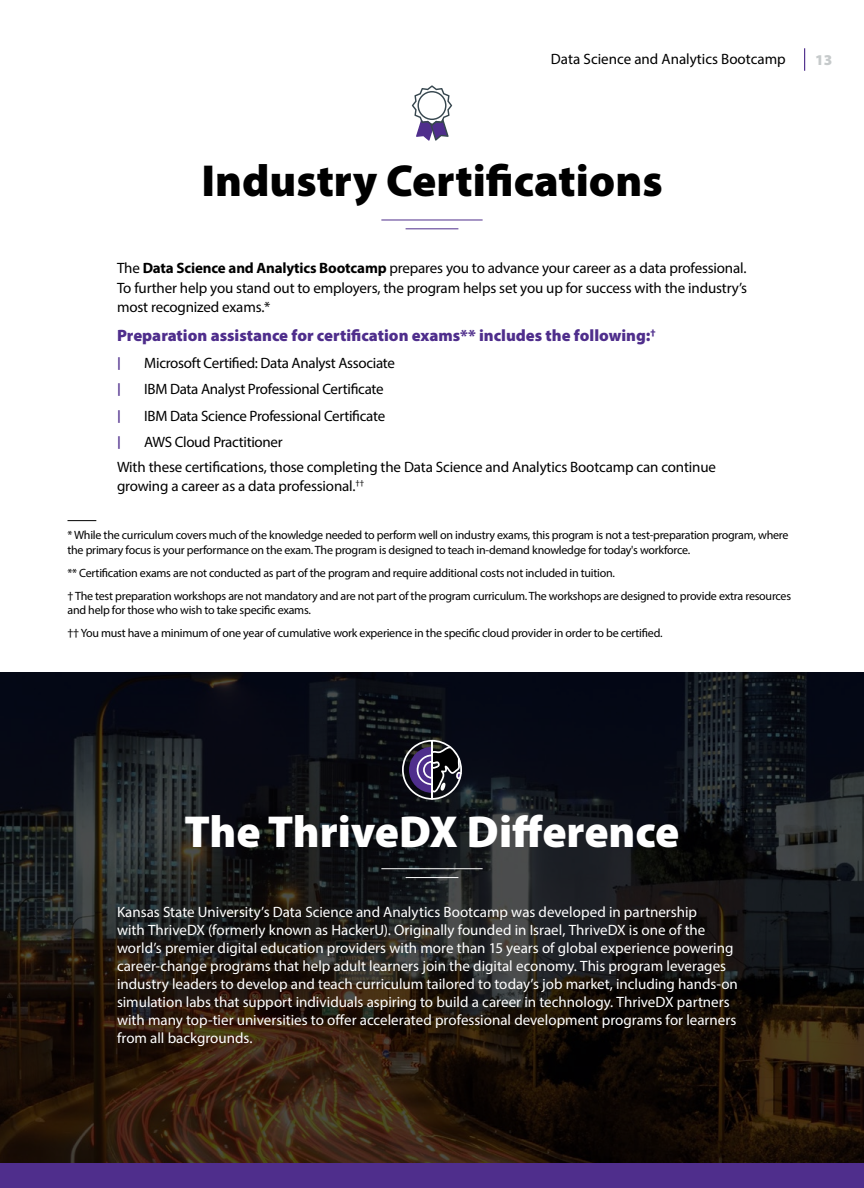
<style>
.page{position:relative;width:864px;height:1188px;background:#fff}
.page>*{position:absolute;margin:0;border:0;box-sizing:border-box;transform-origin:0 0}
.t1{font:900 45px "Myriad Pro";color:#000}
.t2{font:900 45px "Myriad Pro";color:#fff}
.t3{font:900 16.5px "Myriad Pro";color:#4f2e8c}
.t4{font:15px/18px "Myriad Pro";color:#fff}
.t5{font:15px/19.5px "Myriad Pro";letter-spacing:-.01em;color:#000;text-align:justify}
.t6{font:900 15px "Roboto";color:#4f2e8c}
.t7{font:900 15px "Myriad Pro";color:#c6cacb}
.t8{font:12px/23px "Myriad Pro";letter-spacing:-.02em;color:#000}
.s1{font-weight:700}
</style>
<div class="page">
<svg style="left:68px;top:520px;width:28px;height:1px"></svg>
<hr style="left:381px;top:220px;width:102px;height:1px;background:#4f2e8c">
<hr style="left:406px;top:228px;width:52px;height:1px;background:#4f2e8c">
<svg style="left:412px;top:85px;width:40px;height:56px"></svg>
<svg style="left:0;top:672px;width:864px;height:491px;background:#1b1615"></svg>
<hr style="left:381px;top:868px;width:102px;height:1px;background:#fff">
<hr style="left:406px;top:877px;width:52px;height:1px;background:#fff">
<svg style="left:402px;top:740px;width:60px;height:60px;background:#484357"></svg>
<svg style="left:804px;top:48px;width:1px;height:23px"></svg>
<div style="left:0;top:1163px;width:864px;height:25px;background:#4f2e8c"></div>
<p class="t5" style="left:551px;top:49px;width:236px">Data Science and Analytics Bootcamp</p>
<p class="t7" style="left:815px;top:50px;width:19px">13</p>
<h1 class="t1" style="left:201px;top:151px;width:463px">Industry Certifications</h1>
<p class="t5" style="left:117px;top:258px;width:632px">The <span class="s1">Data Science and Analytics Bootcamp</span> prepares you to advance your career as a data professional.<br>To further help you stand out to employers, the program helps set you up for success with the industry’s most recognized exams.*</p>
<p class="t3" style="left:117px;top:325px;width:540px">Preparation assistance for certification exams** includes the following:<sup>†</sup></p>
<p class="t6" style="left:117px;top:352px;width:5px">|</p>
<p class="t5" style="left:144px;top:353px;width:252px">Microsoft Certified: Data Analyst Associate</p>
<p class="t6" style="left:117px;top:378px;width:5px">|</p>
<p class="t5" style="left:144px;top:379px;width:241px">IBM Data Analyst Professional Certificate</p>
<p class="t6" style="left:117px;top:405px;width:5px">|</p>
<p class="t5" style="left:144px;top:406px;width:242px">IBM Data Science Professional Certificate</p>
<p class="t6" style="left:117px;top:431px;width:5px">|</p>
<p class="t5" style="left:144px;top:432px;width:140px">AWS Cloud Practitioner</p>
<p class="t5" style="left:117px;top:457px;width:601px">With these certifications, those completing the Data Science and Analytics Bootcamp can continue growing a career as a data professional.<sup>††</sup></p>
<p class="t8" style="left:68px;top:528px;width:722px;line-height:14.4px">* While the curriculum covers much of the knowledge needed to perform well on industry exams, this program is not a test-preparation program, where the primary focus is your performance on the exam. The program is designed to teach in-demand knowledge for today's workforce.</p>
<p class="t8" style="left:68px;top:561px;width:725px">** Certification exams are not conducted as part of the program and require additional costs not included in tuition.<br>† The test preparation workshops are not mandatory and are not part of the program curriculum. The workshops are designed to provide extra resources</p>
<p class="t8" style="left:68px;top:598px;width:597px">and help for those who wish to take specific exams.<br>†† You must have a minimum of one year of cumulative work experience in the specific cloud provider in order to be certified.</p>
<h1 class="t2" style="left:184px;top:802px;width:497px">The ThriveDX Difference</h1>
<p class="t4" style="left:117px;top:902px;width:622px">Kansas State University’s Data Science and Analytics Bootcamp was developed in partnership<br>with ThriveDX (formerly known as HackerU). Originally founded in Israel, ThriveDX is one of the world’s premier digital education providers with more than 15 years of global experience powering career-change programs that help adult learners join the digital economy. This program leverages industry leaders to develop and teach curriculum tailored to today’s job market, including hands-on simulation labs that support individuals aspiring to build a career in technology. ThriveDX partners with many top-tier universities to offer accelerated professional development programs for learners from all backgrounds.</p>
</div>
